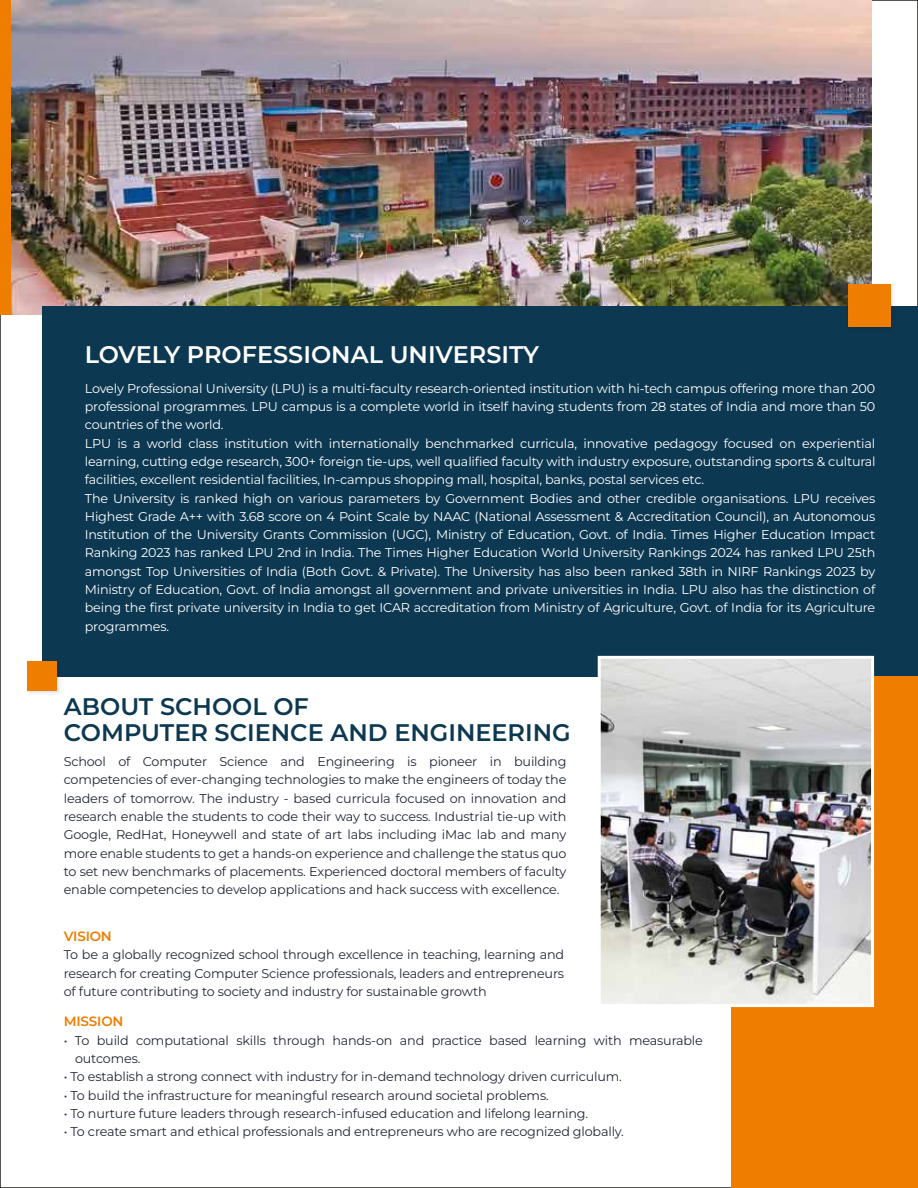
<style>
.page{position:relative;width:918px;height:1188px;background:#fff}
.page>*{position:absolute;margin:0;border:0;box-sizing:border-box;transform-origin:0 0}
.t1{font:600 24px/25.5px "Montserrat";color:#0d3851}
.t2{font:600 24px "Montserrat";color:#fff}
.t3{font:600 13.5px "Montserrat";letter-spacing:-.015em;color:#ef7d00}
.t4{font:12.75px/18.3px "Montserrat";letter-spacing:-.015em;color:#fff}
.t5{font:12.75px/18.3px "Montserrat";letter-spacing:-.015em;color:#232835;text-align:justify}
</style>
<div class="page">
<img style="left:11px;top:0;width:860px;height:315px">
<div style="left:42px;top:306px;width:876px;height:370px;background:#0d3851"></div>
<img style="left:843px;top:279px;width:50px;height:48px">
<div style="left:848px;top:284px;width:42px;height:43px;background:#ef7d00"></div>
<img style="left:27px;top:661px;width:35px;height:32px">
<div style="left:28px;top:662px;width:29px;height:29px;background:#ef7d00"></div>
<div style="left:731px;top:676px;width:187px;height:512px;background:#ef7d00"></div>
<div style="left:0;top:0;width:11px;height:315px;background:#ef7d00"></div>
<img style="left:602px;top:660px;width:268px;height:343px">
<div style="left:598px;top:656px;width:276px;height:351px;border:3px solid #fff"></div>
<h1 class="t2" style="left:85px;top:338px;width:456px">LOVELY PROFESSIONAL UNIVERSITY</h1>
<p class="t4" style="left:85px;top:379px;width:792px">Lovely Professional University (LPU) is a multi-faculty research-oriented institution with hi-tech campus offering more than 200 professional programmes. LPU campus is a complete world in itself having students from 28 states of India and more than 50 countries of the world.<br>LPU is a world class institution with internationally benchmarked curricula, innovative pedagogy focused on experiential learning, cutting edge research, 300+ foreign tie-ups, well qualified faculty with industry exposure, outstanding sports &amp; cultural facilities, excellent residential facilities, In-campus shopping mall, hospital, banks, postal services etc.<br>The University is ranked high on various parameters by Government Bodies and other credible organisations. LPU receives Highest Grade A++ with 3.68 score on 4 Point Scale by NAAC (National Assessment &amp; Accreditation Council), an Autonomous Institution of the University Grants Commission (UGC), Ministry of Education, Govt. of India. Times Higher Education Impact Ranking 2023 has ranked LPU 2nd in India. The Times Higher Education World University Rankings 2024 has ranked LPU 25th amongst Top Universities of India (Both Govt. &amp; Private). The University has also been ranked 38th in NIRF Rankings 2023 by Ministry of Education, Govt. of India amongst all government and private universities in India. LPU also has the distinction of being the first private university in India to get ICAR accreditation from Ministry of Agriculture, Govt. of India for its Agriculture programmes.</p>
<h1 class="t1" style="left:64px;top:694px;width:508px">ABOUT SCHOOL OF<br>COMPUTER SCIENCE AND ENGINEERING</h1>
<p class="t5" style="left:64px;top:752px;width:504px">School of Computer Science and Engineering is pioneer in building competencies of ever-changing technologies to make the engineers of today the leaders of tomorrow. The industry - based curricula focused on innovation and research enable the students to code their way to success. Industrial tie-up with Google, RedHat, Honeywell and state of art labs including iMac lab and many more enable students to get a hands-on experience and challenge the status quo to set new benchmarks of placements. Experienced doctoral members of faculty enable competencies to develop applications and hack success with excellence.</p>
<p class="t3" style="left:64px;top:927px;width:50px">VISION</p>
<p class="t5" style="left:64px;top:945px;width:502px">To be a globally recognized school through excellence in teaching, learning and research for creating Computer Science professionals, leaders and entrepreneurs of future contributing to society and industry for sustainable growth</p>
<p class="t3" style="left:64px;top:1013px;width:61px">MISSION</p>
<p class="t5" style="left:75px;top:1031px;width:629px;text-indent:-11px">• To build computational skills through hands-on and practice based learning with measurable outcomes.</p>
<p class="t5" style="left:64px;top:1067px;width:560px">• To establish a strong connect with industry for in-demand technology driven curriculum.</p>
<p class="t5" style="left:64px;top:1086px;width:486px">• To build the infrastructure for meaningful research around societal problems.</p>
<p class="t5" style="left:64px;top:1104px;width:526px">• To nurture future leaders through research-infused education and lifelong learning.</p>
<p class="t5" style="left:64px;top:1122px;width:562px">• To create smart and ethical professionals and entrepreneurs who are recognized globally.</p>
</div>
